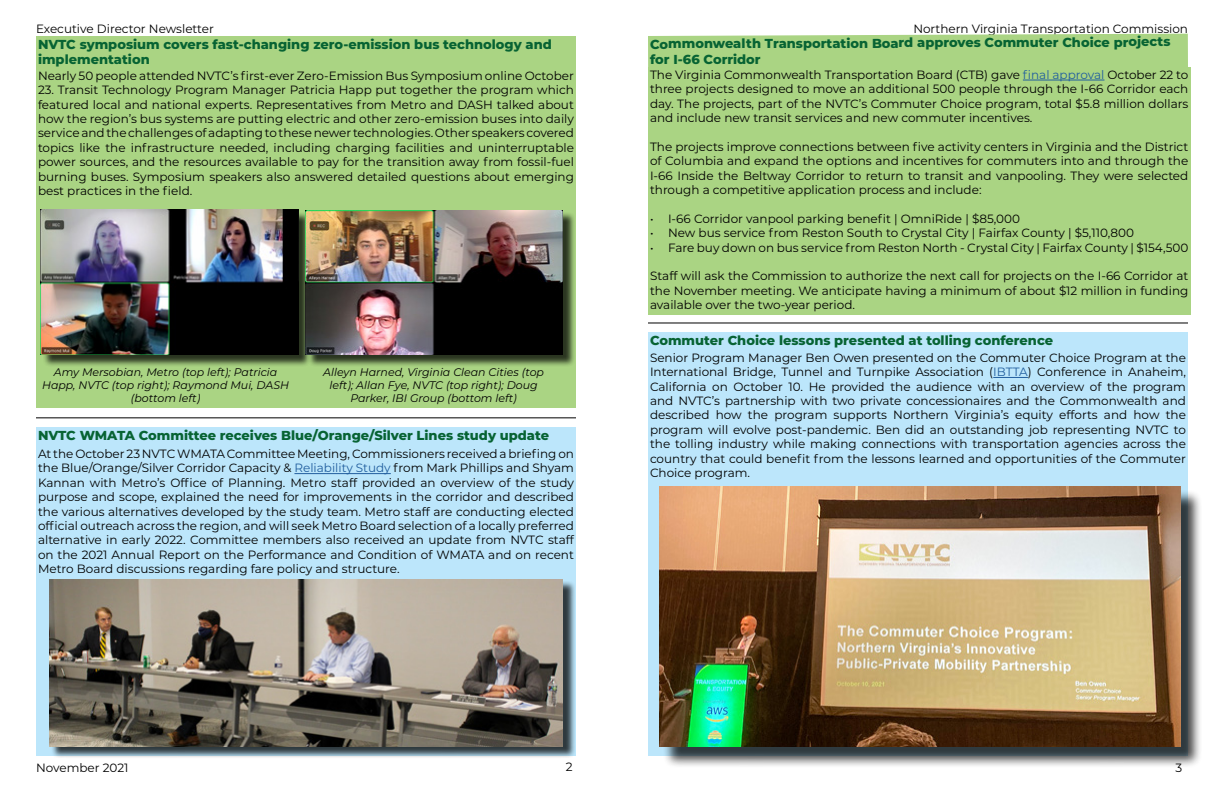
<style>
.page{position:relative;width:1224px;height:792px;background:#fff}
.page>*{position:absolute;margin:0;border:0;box-sizing:border-box;transform-origin:0 0}
.t1{font:800 13px/15.6px "Montserrat";color:#076333}
.t2{font:12px/14.4px "Montserrat";color:#000;text-align:justify}
.t3{font:italic 11px/13.2px "Montserrat";color:#000;text-align:center}
.s1{color:#215e9e}
</style>
<div class="page">
<div style="left:36px;top:446px;width:540px;height:310px;background:#bce6fb"></div>
<hr style="left:294px;top:473px;width:97px;height:1px;background:#215e9e">
<div style="left:36px;top:36px;width:540px;height:35px;background:#aad483"></div>
<div style="left:36px;top:68px;width:540px;height:339px;background:#aad483"></div>
<div style="left:648px;top:34px;width:540px;height:33px;background:#aad483"></div>
<div style="left:648px;top:67px;width:542px;height:247px;background:#aad483"></div>
<hr style="left:1023px;top:80px;width:81px;height:1px;background:#215e9e">
<div style="left:36px;top:427px;width:540px;height:19px;background:#bce6fb"></div>
<div style="left:43px;top:212px;width:268px;height:156px;background:#000;opacity:.75"></div>
<img style="left:41px;top:210px;width:257px;height:145px">
<div style="left:307px;top:212px;width:268px;height:156px;background:#000;opacity:.75"></div>
<img style="left:306px;top:210px;width:256px;height:145px">
<hr style="left:36px;top:418px;width:540px;height:1px;background:#000">
<div style="left:51px;top:581px;width:524px;height:178px;background:#000;opacity:.75"></div>
<img style="left:49px;top:580px;width:514px;height:166px">
<div style="left:648px;top:350px;width:540px;height:406px;background:#bce6fb"></div>
<hr style="left:993px;top:377px;width:35px;height:1px;background:#215e9e">
<div style="left:663px;top:490px;width:540px;height:279px;background:#000;opacity:.75"></div>
<img style="left:659px;top:486px;width:522px;height:260px">
<div style="left:648px;top:332px;width:540px;height:17px;background:#bce6fb"></div>
<hr style="left:648px;top:323px;width:540px;height:1px;background:#000">
<p class="t2" style="left:36px;top:21px;width:180px">Executive Director Newsletter</p>
<p class="t1" style="left:38px;top:35px;width:515px">NVTC symposium covers fast-changing zero-emission bus technology and implementation</p>
<p class="t2" style="left:38px;top:68px;width:537px">Nearly 50 people attended NVTC’s first-ever Zero-Emission Bus Symposium online October</p>
<p class="t2" style="left:38px;top:82px;width:538px">23. Transit Technology Program Manager Patricia Happ put together the program which featured local and national experts. Representatives from Metro and DASH talked about how the region’s bus systems are putting electric and other zero-emission buses into daily service and the challenges of adapting to these newer technologies. Other speakers covered topics like the infrastructure needed, including charging facilities and uninterruptable power sources, and the resources available to pay for the transition away from fossil-fuel burning buses. Symposium speakers also answered detailed questions about emerging best practices in the field.</p>
<p class="t3" style="left:42px;top:365px;width:248px">Amy Mersobian, Metro (top left); Patricia<br>Happ, NVTC (top right); Raymond Mui, DASH (bottom left)</p>
<p class="t3" style="left:323px;top:365px;width:222px">Alleyn Harned, Virginia Clean Cities (top left); Allan Fye, NVTC (top right); Doug<br>Parker, IBI Group (bottom left)</p>
<p class="t1" style="left:38px;top:427px;width:513px">NVTC WMATA Committee receives Blue/Orange/Silver Lines study update</p>
<p class="t2" style="left:38px;top:446px;width:538px">At the October 23 NVTC WMATA Committee Meeting, Commissioners received a briefing on the Blue/Orange/Silver Corridor Capacity &amp; <span class="s1">Reliability Study</span> from Mark Phillips and Shyam Kannan with Metro’s Office of Planning. Metro staff provided an overview of the study purpose and scope, explained the need for improvements in the corridor and described the various alternatives developed by the study team. Metro staff are conducting elected official outreach across the region, and will seek Metro Board selection of a locally preferred alternative in early 2022. Committee members also received an update from NVTC staff on the 2021 Annual Report on the Performance and Condition of WMATA and on recent Metro Board discussions regarding fare policy and structure.</p>
<p class="t2" style="left:913px;top:21px;width:276px">Northern Virginia Transportation Commission</p>
<p class="t1" style="left:650px;top:34px;width:522px;line-height:16.5px">Commonwealth Transportation Board approves Commuter Choice projects for I-66 Corridor</p>
<p class="t2" style="left:650px;top:67px;width:540px">The Virginia Commonwealth Transportation Board (CTB) gave <span class="s1">final approval</span> October 22 to three projects designed to move an additional 500 people through the I-66 Corridor each day. The projects, part of the NVTC’s Commuter Choice program, total $5.8 million dollars and include new transit services and new commuter incentives.</p>
<p class="t2" style="left:650px;top:139px;width:540px">The projects improve connections between five activity centers in Virginia and the District of Columbia and expand the options and incentives for commuters into and through the I-66 Inside the Beltway Corridor to return to transit and vanpooling. They were selected through a competitive application process and include:</p>
<p class="t2" style="left:650px;top:211px;width:372px">• I-66 Corridor vanpool parking benefit | OmniRide | $85,000</p>
<p class="t2" style="left:650px;top:225px;width:486px">• New bus service from Reston South to Crystal City | Fairfax County | $5,110,800</p>
<p class="t2" style="left:650px;top:240px;width:540px">• Fare buy down on bus service from Reston North - Crystal City | Fairfax County | $154,500</p>
<p class="t2" style="left:650px;top:269px;width:540px">Staff will ask the Commission to authorize the next call for projects on the I-66 Corridor at the November meeting. We anticipate having a minimum of about $12 million in funding available over the two-year period.</p>
<p class="t1" style="left:650px;top:332px;width:405px">Commuter Choice lessons presented at tolling conference</p>
<p class="t2" style="left:650px;top:350px;width:538px">Senior Program Manager Ben Owen presented on the Commuter Choice Program at the International Bridge, Tunnel and Turnpike Association (<span class="s1">IBTTA</span>) Conference in Anaheim, California on October 10. He provided the audience with an overview of the program and NVTC’s partnership with two private concessionaires and the Commonwealth and described how the program supports Northern Virginia’s equity efforts and how the program will evolve post-pandemic. Ben did an outstanding job representing NVTC to the tolling industry while making connections with transportation agencies across the country that could benefit from the lessons learned and opportunities of the Commuter Choice program.</p>
<p class="t2" style="left:566px;top:759px;width:8px">2</p>
<p class="t2" style="left:36px;top:760px;width:94px">November 2021</p>
<p class="t2" style="left:1176px;top:760px;width:8px">3</p>
</div>
